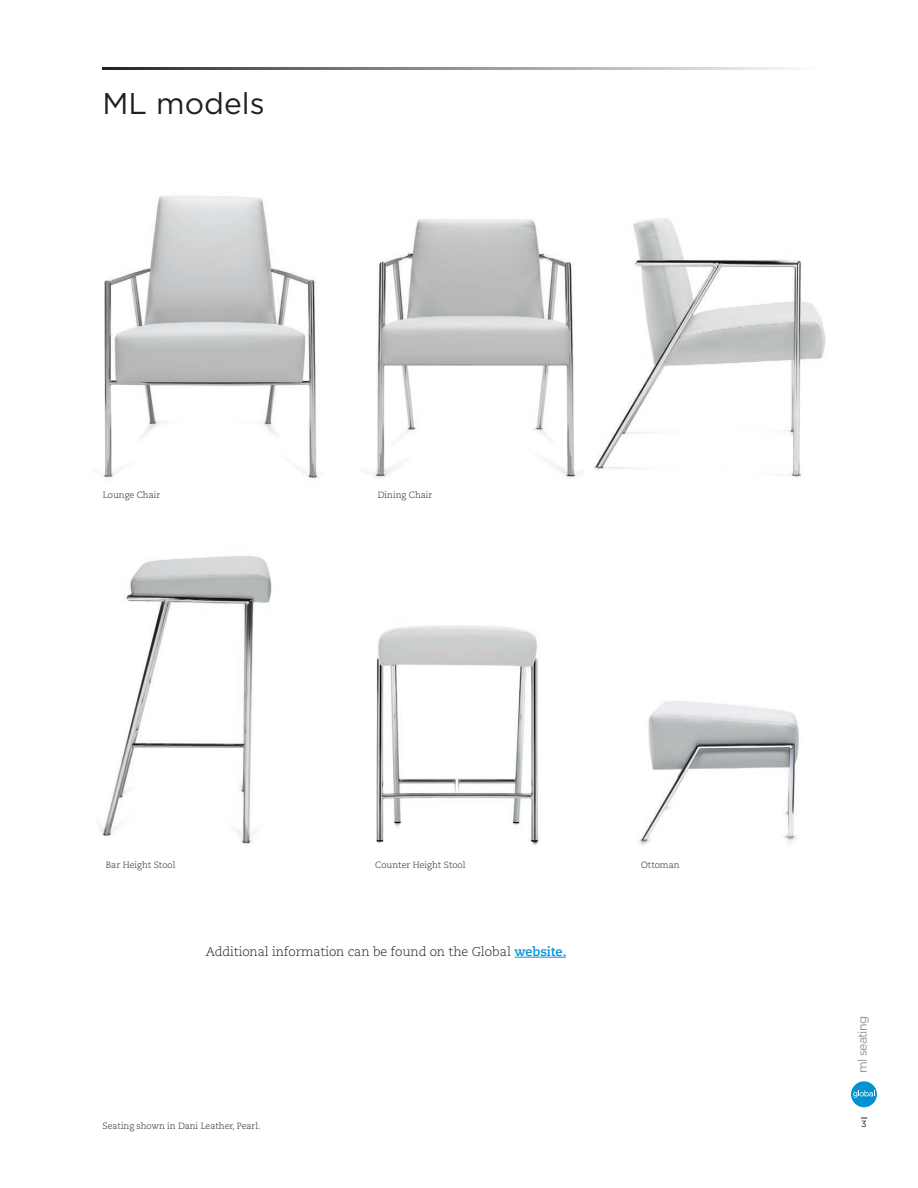
<style>
.page{position:relative;width:918px;height:1188px;background:#fff}
.page>*{position:absolute;margin:0;border:0;box-sizing:border-box;transform-origin:0 0}
.t1{font:30px "Gotham";color:#231f20}
.t2{font:300 12.75px "Caecilia LT Std";letter-spacing:-.01em;color:#231f20}
.t3{font:12.3px "Gotham";letter-spacing:-.05em;color:#939598}
.t4{font:300 9px "Caecilia LT Std";color:#231f20}
.t5{font:9px "Gotham";color:#231f20}
.s1{font-weight:700;color:#0092d1}
</style>
<div class="page">
<img style="left:104px;top:195px;width:214px;height:285px">
<img style="left:365px;top:219px;width:219px;height:260px">
<img style="left:99px;top:555px;width:173px;height:289px">
<img style="left:376px;top:625px;width:163px;height:221px">
<img style="left:638px;top:701px;width:161px;height:144px">
<svg style="left:103px;top:68px;width:688px;height:1px"></svg>
<div style="left:851px;top:1081px;width:26px;height:26px;background:#0092d1;border-radius:50%"></div>
<svg style="left:853px;top:1090px;width:22px;height:8px"></svg>
<img style="left:594px;top:218px;width:232px;height:259px">
<hr style="left:515px;top:957px;width:51px;height:1px;background:#0092d1">
<h1 class="t1" style="left:103px;top:84px;width:164px">ML models</h1>
<p class="t4" style="left:103px;top:490px;width:59px">Lounge Chair</p>
<p class="t4" style="left:378px;top:490px;width:56px">Dining Chair</p>
<p class="t4" style="left:106px;top:860px;width:71px">Bar Height Stool</p>
<p class="t4" style="left:375px;top:860px;width:92px">Counter Height Stool</p>
<p class="t4" style="left:641px;top:860px;width:40px">Ottoman</p>
<h2 class="t2" style="left:206px;top:944px;width:362px">Additional information can be found on the Global <span class="s1">website.</span></h2>
<h3 class="t3" style="left:854px;top:1073px;width:59px;rotate:-90deg">ml seating</h3>
<p class="t4" style="left:103px;top:1120px;width:160px">Seating shown in Dani Leather, Pearl.</p>
<p class="t5" style="left:861px;top:1119px;width:7px">3</p>
</div>
